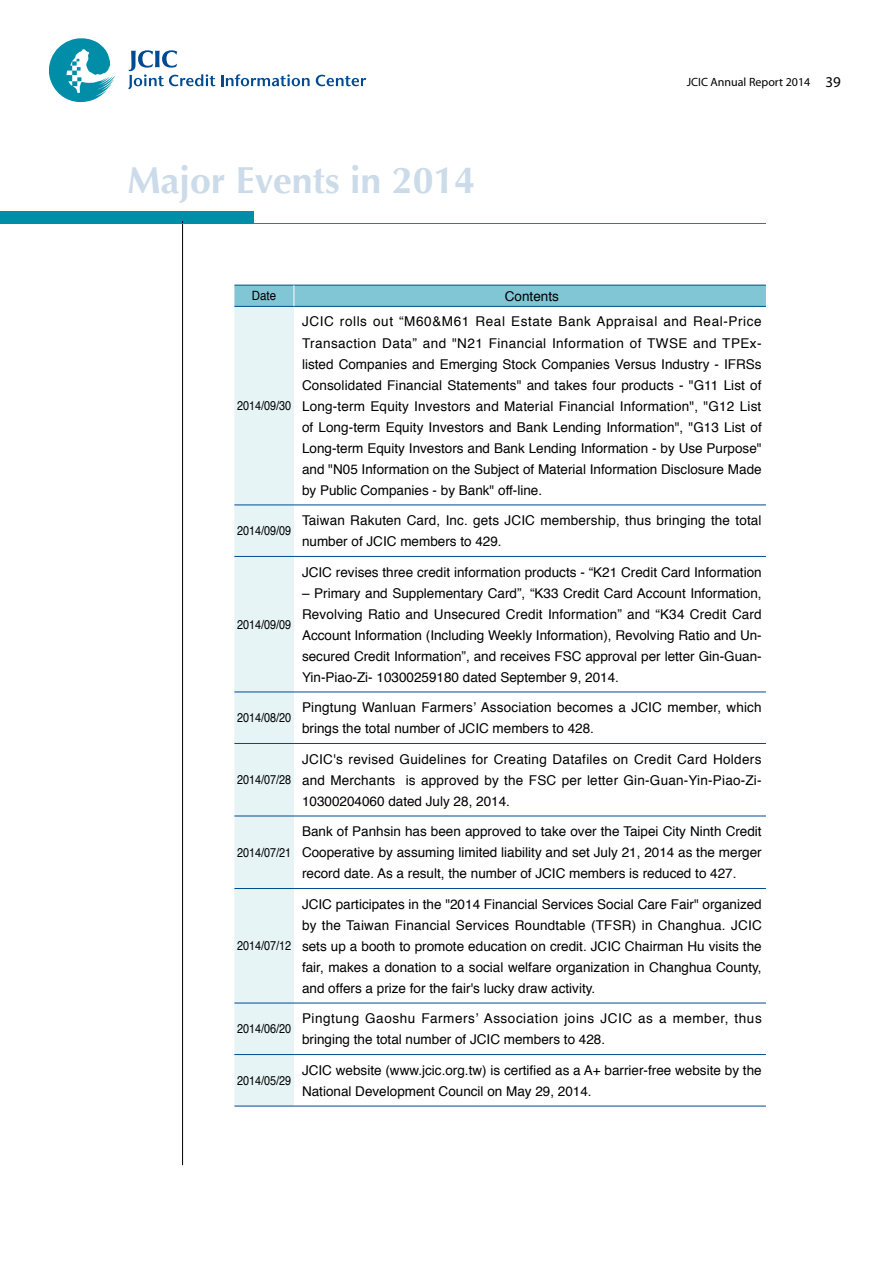
<style>
.page{position:relative;width:893px;height:1263px;background:#fff}
.page>*{position:absolute;margin:0;border:0;box-sizing:border-box;transform-origin:0 0}
.t1{font:700 37.5px "Optima";color:#ccdbe9}
.t2{font:13.5px/21px "Helvetica";color:#000;text-align:justify}
.t3{font:13.5px/21px "Helvetica";letter-spacing:.04em;color:#000}
.t4{font:12.75px "Helvetica";color:#000;scale:.85 1}
.t5{font:12.75px "Helvetica";color:#000;scale:.9 1}
.t6{font:12px "Myriad Pro";color:#000}
.s1{font-size:15px}
</style>
<div class="page">
<svg style="left:49px;top:38px;width:66px;height:64px"></svg>
<svg style="left:221px;top:74px;width:89px;height:12px"></svg>
<svg style="left:316px;top:75px;width:50px;height:11px"></svg>
<svg style="left:128px;top:50px;width:87px;height:39px"></svg>
<div style="left:0;top:211px;width:254px;height:13px;background:#008da8"></div>
<hr style="left:182px;top:221px;width:1px;height:944px;background:#000">
<hr style="left:0;top:223px;width:765px;height:1px;background:#008da8">
<div style="left:234px;top:307px;width:60px;height:799px;background:#e6f4f6"></div>
<hr style="left:234px;top:306px;width:60px;height:1px;background:#004a91">
<hr style="left:294px;top:306px;width:472px;height:1px;background:#004a91">
<svg style="left:234px;top:285px;width:532px;height:21px;background:#7cc1d1"></svg>
<hr style="left:234px;top:505px;width:60px;height:1px;background:#004a91">
<hr style="left:294px;top:505px;width:472px;height:1px;background:#004a91">
<hr style="left:234px;top:556px;width:60px;height:1px;background:#004a91">
<hr style="left:294px;top:556px;width:472px;height:1px;background:#004a91">
<hr style="left:234px;top:692px;width:60px;height:1px;background:#004a91">
<hr style="left:294px;top:692px;width:472px;height:1px;background:#004a91">
<hr style="left:234px;top:743px;width:60px;height:1px;background:#004a91">
<hr style="left:294px;top:743px;width:472px;height:1px;background:#004a91">
<hr style="left:234px;top:816px;width:60px;height:1px;background:#004a91">
<hr style="left:294px;top:816px;width:472px;height:1px;background:#004a91">
<hr style="left:234px;top:888px;width:60px;height:1px;background:#004a91">
<hr style="left:294px;top:888px;width:472px;height:1px;background:#004a91">
<hr style="left:234px;top:1003px;width:60px;height:1px;background:#004a91">
<hr style="left:294px;top:1003px;width:472px;height:1px;background:#004a91">
<hr style="left:234px;top:1054px;width:60px;height:1px;background:#004a91">
<hr style="left:294px;top:1054px;width:472px;height:1px;background:#004a91">
<hr style="left:234px;top:1106px;width:60px;height:1px;background:#004a91">
<hr style="left:294px;top:1106px;width:472px;height:1px;background:#004a91">
<h1 class="t1" style="left:128px;top:159px;width:349px">Major Events in 2014</h1>
<p class="t5" style="left:252px;top:286px;width:28px">Date</p>
<p class="t2" style="left:505px;top:286px;width:56px">Contents</p>
<p class="t6" style="left:687px;top:75px;width:155px">JCIC Annual Report 2014 <span class="s1">39</span></p>
<p class="t4" style="left:237px;top:396px;width:65px">2014/09/30</p>
<p class="t2" style="left:302px;top:312px;width:461px">JCIC rolls out “M60&amp;M61 Real Estate Bank Appraisal and Real-Price Transaction Data” and "N21 Financial Information of TWSE and TPEx&shy;listed Companies and Emerging Stock Companies Versus Industry - IFRSs Consolidated Financial Statements" and takes four products - "G11 List of Long-term Equity Investors and Material Financial Information", "G12 List of Long-term Equity Investors and Bank Lending Information", "G13 List of Long-term Equity Investors and Bank Lending Information - by Use Purpose" and "N05 Information on the Subject of Material Information Disclosure Made by Public Companies - by Bank" off-line.</p>
<p class="t4" style="left:237px;top:521px;width:65px">2014/09/09</p>
<p class="t2" style="left:302px;top:510px;width:461px">Taiwan Rakuten Card, Inc. gets JCIC membership, thus bringing the total number of JCIC members to 429.</p>
<p class="t4" style="left:237px;top:614px;width:65px">2014/09/09</p>
<p class="t2" style="left:302px;top:562px;width:461px">JCIC revises three credit information products - “K21 Credit Card Information</p>
<p class="t2" style="left:302px;top:583px;width:461px">– Primary and Supplementary Card”, “K33 Credit Card Account Information, Revolving Ratio and Unsecured Credit Information” and “K34 Credit Card Account Information (Including Weekly Information), Revolving Ratio and Un&shy;secured Credit Information”, and receives FSC approval per letter Gin-Guan-Yin-Piao-Zi- 10300259180 dated September 9, 2014.</p>
<p class="t4" style="left:237px;top:708px;width:65px">2014/08/20</p>
<p class="t2" style="left:302px;top:697px;width:461px">Pingtung Wanluan Farmers’ Association becomes a JCIC member, which brings the total number of JCIC members to 428.</p>
<p class="t4" style="left:237px;top:770px;width:65px">2014/07/28</p>
<p class="t2" style="left:302px;top:749px;width:461px">JCIC's revised Guidelines for Creating Datafiles on Credit Card Holders and Merchants is approved by the FSC per letter Gin-Guan-Yin-Piao-Zi-10300204060 dated July 28, 2014.</p>
<p class="t4" style="left:237px;top:842px;width:65px">2014/07/21</p>
<p class="t4" style="left:237px;top:936px;width:65px">2014/07/12</p>
<p class="t2" style="left:302px;top:821px;width:461px">Bank of Panhsin has been approved to take over the Taipei City Ninth Credit Cooperative by assuming limited liability and set July 21, 2014 as the merger record date. As a result, the number of JCIC members is reduced to 427.</p>
<p class="t2" style="left:302px;top:894px;width:461px">JCIC participates in the "2014 Financial Services Social Care Fair" organized by the Taiwan Financial Services Roundtable (TFSR) in Changhua. JCIC sets up a booth to promote education on credit. JCIC Chairman Hu visits the fair, makes a donation to a social welfare organization in Changhua County, and offers a prize for the fair's lucky draw activity.</p>
<p class="t4" style="left:237px;top:1019px;width:65px">2014/06/20</p>
<p class="t3" style="left:302px;top:1008px;width:461px">Pingtung Gaoshu Farmers’ Association joins JCIC as a member, thus bringing the total number of JCIC members to 428.</p>
<p class="t4" style="left:237px;top:1070px;width:65px">2014/05/29</p>
<p class="t2" style="left:302px;top:1060px;width:461px">JCIC website (www.jcic.org.tw) is certified as a A+ barrier-free website by the<br>National Development Council on May 29, 2014.</p>
</div>
